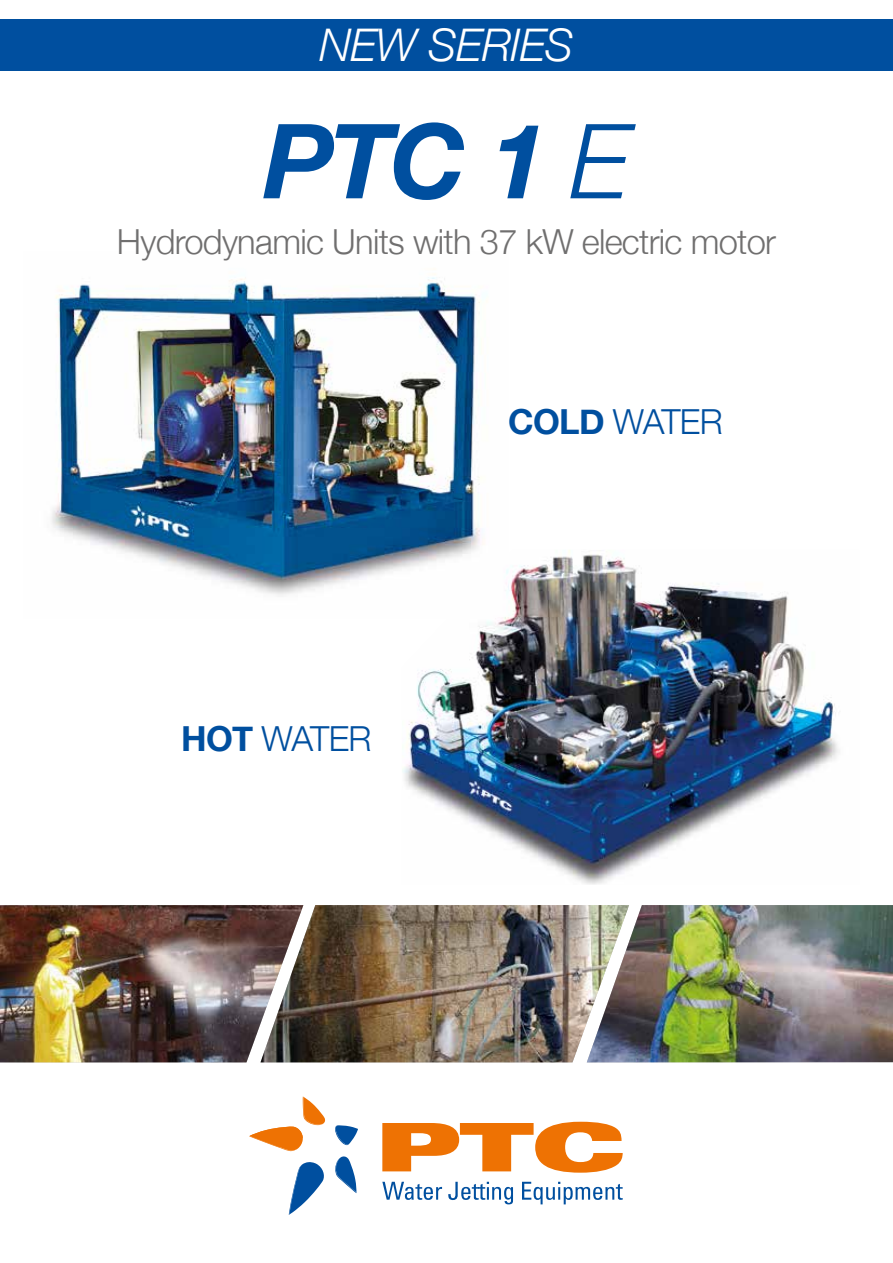
<style>
.page{position:relative;width:893px;height:1263px;background:#fff}
.page>*{position:absolute;margin:0;border:0;box-sizing:border-box;transform-origin:0 0}
.t1{font:italic 700 103.8px "Helvetica Neue";color:#004f9f}
.t2{font:italic 300 45px "Helvetica Neue";letter-spacing:-.01em;color:#fff}
.t3{font:300 34.5px "Helvetica Neue";letter-spacing:-.02em;color:#706f6f}
.t4{font:300 34.5px "Helvetica Neue";letter-spacing:-.03em;color:#004f9f}
.s1{font-weight:300}
.s2{font-weight:700}
</style>
<div class="page">
<img style="left:51px;top:274px;width:433px;height:322px">
<img style="left:303px;top:905px;width:284px;height:157px">
<img style="left:0;top:905px;width:303px;height:157px">
<img style="left:587px;top:905px;width:306px;height:157px">
<div style="left:0;top:19px;width:893px;height:51px;background:#004f9f"></div>
<img style="left:402px;top:550px;width:437px;height:335px">
<svg style="left:382px;top:1122px;width:241px;height:51px"></svg>
<svg style="left:335px;top:1125px;width:23px;height:20px"></svg>
<svg style="left:335px;top:1156px;width:21px;height:37px"></svg>
<svg style="left:289px;top:1162px;width:35px;height:53px"></svg>
<svg style="left:249px;top:1096px;width:77px;height:55px"></svg>
<svg style="left:382px;top:1182px;width:241px;height:22px"></svg>
<h2 class="t2" style="left:319px;top:9px;width:256px">NEW SERIES</h2>
<h1 class="t1" style="left:264px;top:80px;width:367px">PTC 1 <span class="s1">E</span></h1>
<p class="t3" style="left:117px;top:214px;width:661px">Hydrodynamic Units with 37 kW electric motor</p>
<p class="t4" style="left:181px;top:711px;width:192px"><span class="s2">HOT</span> WATER</p>
<p class="t4" style="left:508px;top:394px;width:216px"><span class="s2">COLD</span> WATER</p>
</div>
